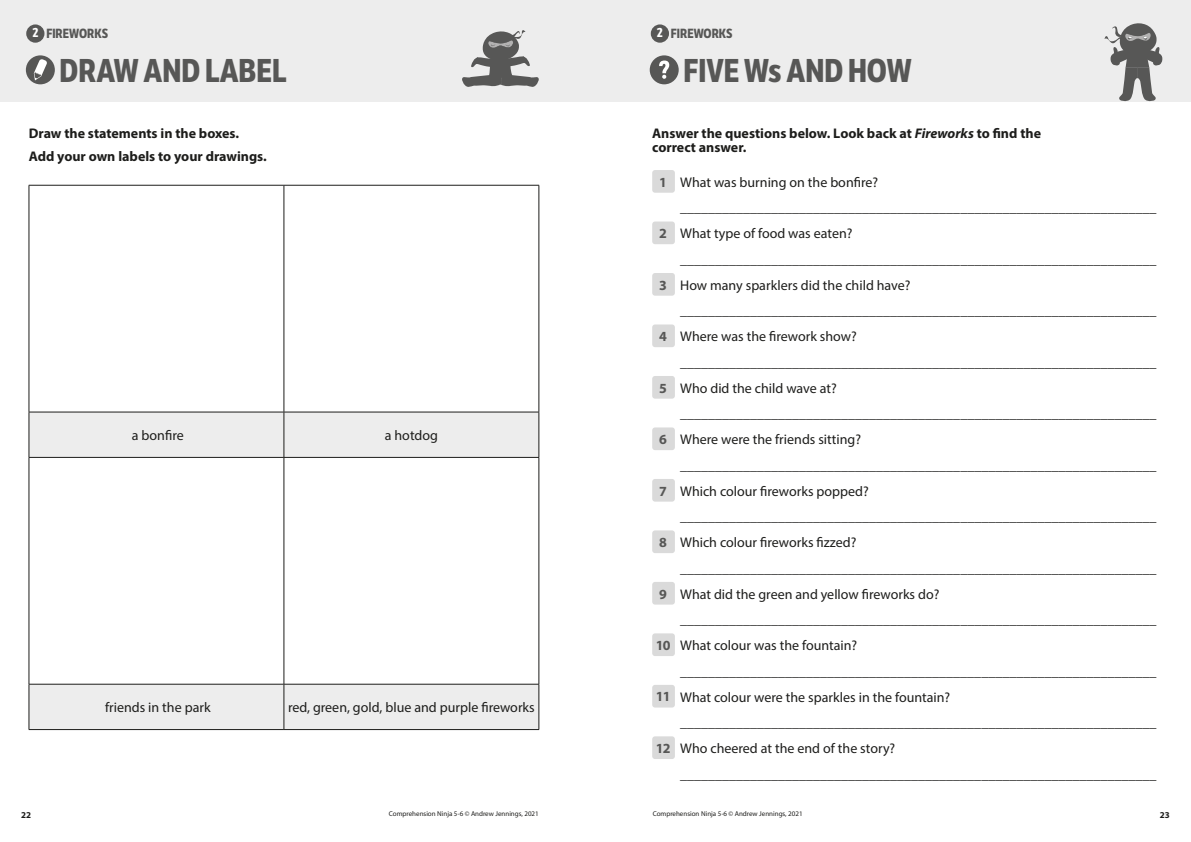
<style>
.page{position:relative;width:1191px;height:842px;background:#fff}
.page>*{position:absolute;margin:0;border:0;box-sizing:border-box;transform-origin:0 0}
.t1{font:700 32px "LFT Etica Condensed";color:#575756}
.t2{font:14px "Myriad Pro";color:#1d1d1b}
.t3{font:700 14px/23.1px "Myriad Pro";color:#1d1d1b}
.t4{font:700 12.9px "LFT Etica Condensed";color:#575756}
.t5{font:700 9px "Myriad Pro";color:#1d1d1b}
.t6{font:7px "Myriad Pro";color:#1d1d1b}
.s1{color:#fff}
.s2{font-style:italic}
.s3{font-weight:700;color:#575756}
</style>
<div class="page">
<div style="left:0;top:0;width:1191px;height:101px;background:#ededed"></div>
<svg style="left:30px;top:413px;width:508px;height:316px"></svg>
<hr style="left:29px;top:185px;width:255px;height:1px;background:#1d1d1b">
<hr style="left:29px;top:185px;width:1px;height:227px;background:#1d1d1b">
<hr style="left:284px;top:185px;width:255px;height:1px;background:#1d1d1b">
<hr style="left:538px;top:185px;width:1px;height:227px;background:#1d1d1b">
<hr style="left:29px;top:412px;width:1px;height:45px;background:#1d1d1b">
<hr style="left:538px;top:412px;width:1px;height:45px;background:#1d1d1b">
<hr style="left:29px;top:457px;width:255px;height:1px;background:#1d1d1b">
<hr style="left:29px;top:458px;width:1px;height:226px;background:#1d1d1b">
<hr style="left:284px;top:457px;width:255px;height:1px;background:#1d1d1b">
<hr style="left:538px;top:458px;width:1px;height:226px;background:#1d1d1b">
<hr style="left:29px;top:684px;width:1px;height:45px;background:#1d1d1b">
<hr style="left:538px;top:684px;width:1px;height:45px;background:#1d1d1b">
<hr style="left:284px;top:185px;width:1px;height:227px;background:#1d1d1b">
<hr style="left:29px;top:412px;width:255px;height:1px;background:#1d1d1b">
<hr style="left:284px;top:412px;width:255px;height:1px;background:#1d1d1b">
<hr style="left:284px;top:412px;width:1px;height:45px;background:#1d1d1b">
<hr style="left:284px;top:458px;width:1px;height:226px;background:#1d1d1b">
<hr style="left:29px;top:684px;width:255px;height:1px;background:#1d1d1b">
<hr style="left:284px;top:684px;width:255px;height:1px;background:#1d1d1b">
<hr style="left:284px;top:684px;width:1px;height:45px;background:#1d1d1b">
<hr style="left:29px;top:729px;width:255px;height:1px;background:#1d1d1b">
<hr style="left:284px;top:729px;width:255px;height:1px;background:#1d1d1b">
<div style="left:26px;top:55px;width:29px;height:29px;background:#575756;border-radius:50%"></div>
<svg style="left:34px;top:59px;width:13px;height:21px"></svg>
<div style="left:652px;top:170px;width:23px;height:23px;background:#dadada;border-radius:3px"></div>
<div style="left:652px;top:222px;width:23px;height:22px;background:#dadada;border-radius:3px"></div>
<div style="left:652px;top:273px;width:23px;height:23px;background:#dadada;border-radius:3px"></div>
<div style="left:652px;top:324px;width:23px;height:23px;background:#dadada;border-radius:3px"></div>
<div style="left:652px;top:376px;width:23px;height:23px;background:#dadada;border-radius:3px"></div>
<div style="left:652px;top:427px;width:23px;height:23px;background:#dadada;border-radius:3px"></div>
<div style="left:652px;top:479px;width:23px;height:23px;background:#dadada;border-radius:3px"></div>
<div style="left:652px;top:530px;width:23px;height:23px;background:#dadada;border-radius:3px"></div>
<div style="left:652px;top:582px;width:23px;height:23px;background:#dadada;border-radius:3px"></div>
<div style="left:652px;top:633px;width:23px;height:23px;background:#dadada;border-radius:3px"></div>
<div style="left:652px;top:685px;width:23px;height:22px;background:#dadada;border-radius:3px"></div>
<div style="left:652px;top:736px;width:23px;height:23px;background:#dadada;border-radius:3px"></div>
<div style="left:649px;top:55px;width:29px;height:29px;background:#575756;border-radius:50%"></div>
<svg style="left:659px;top:61px;width:10px;height:18px"></svg>
<svg style="left:1104px;top:23px;width:58px;height:79px"></svg>
<svg style="left:462px;top:30px;width:77px;height:57px"></svg>
<div style="left:26px;top:24px;width:18px;height:19px;background:#575756;border-radius:50%"></div>
<div style="left:651px;top:24px;width:18px;height:19px;background:#575756;border-radius:50%"></div>
<p class="t4" style="left:32px;top:25px;width:28px"><span class="s1">2</span> FIREWORKS</p>
<p class="t4" style="left:657px;top:25px;width:28px"><span class="s1">2</span> FIREWORKS</p>
<h1 class="t1" style="left:60px;top:52px;width:229px">DRAW AND LABEL</h1>
<p class="t3" style="left:29px;top:121px;width:240px">Draw the statements in the boxes.<br>Add your own labels to your drawings.</p>
<p class="t2" style="left:132px;top:427px;width:53px">a bonfire</p>
<p class="t2" style="left:385px;top:427px;width:55px">a hotdog</p>
<p class="t2" style="left:105px;top:699px;width:107px">friends in the park</p>
<p class="t2" style="left:288px;top:699px;width:248px">red, green, gold, blue and purple fireworks</p>
<h1 class="t1" style="left:683px;top:52px;width:230px">FIVE WS AND HOW</h1>
<p class="t3" style="left:652px;top:126px;width:390px;line-height:14.4px">Answer the questions below. Look back at <span class="s2">Fireworks</span> to find the correct answer.</p>
<p class="t2" style="left:659px;top:173px;width:220px"><span class="s3">1</span> What was burning on the bonfire?</p>
<p class="t2" style="left:680px;top:199px;width:478px">____________________________________________________________________</p>
<p class="t2" style="left:659px;top:225px;width:195px"><span class="s3">2</span> What type of food was eaten?</p>
<p class="t2" style="left:680px;top:251px;width:478px">____________________________________________________________________</p>
<p class="t2" style="left:659px;top:276px;width:253px"><span class="s3">3</span> How many sparklers did the child have?</p>
<p class="t2" style="left:680px;top:302px;width:478px">____________________________________________________________________</p>
<p class="t2" style="left:659px;top:328px;width:199px"><span class="s3">4</span> Where was the firework show?</p>
<p class="t2" style="left:680px;top:354px;width:478px">____________________________________________________________________</p>
<p class="t2" style="left:659px;top:379px;width:179px"><span class="s3">5</span> Who did the child wave at?</p>
<p class="t2" style="left:680px;top:405px;width:478px">____________________________________________________________________</p>
<p class="t2" style="left:659px;top:431px;width:203px"><span class="s3">6</span> Where were the friends sitting?</p>
<p class="t2" style="left:680px;top:456px;width:478px">____________________________________________________________________</p>
<p class="t2" style="left:659px;top:482px;width:211px"><span class="s3">7</span> Which colour fireworks popped?</p>
<p class="t2" style="left:680px;top:508px;width:478px">____________________________________________________________________</p>
<p class="t2" style="left:659px;top:534px;width:198px"><span class="s3">8</span> Which colour fireworks fizzed?</p>
<p class="t2" style="left:680px;top:559px;width:478px">____________________________________________________________________</p>
<p class="t2" style="left:659px;top:585px;width:282px"><span class="s3">9</span> What did the green and yellow fireworks do?</p>
<p class="t2" style="left:680px;top:611px;width:478px">____________________________________________________________________</p>
<p class="t2" style="left:655px;top:637px;width:203px"><span class="s3">10</span> What colour was the fountain?</p>
<p class="t2" style="left:680px;top:662px;width:477px">____________________________________________________________________</p>
<p class="t2" style="left:656px;top:688px;width:296px"><span class="s3">11</span> What colour were the sparkles in the fountain?</p>
<p class="t2" style="left:680px;top:714px;width:477px">____________________________________________________________________</p>
<p class="t2" style="left:656px;top:740px;width:241px"><span class="s3">12</span> Who cheered at the end of the story?</p>
<p class="t2" style="left:680px;top:765px;width:477px">____________________________________________________________________</p>
<p class="t5" style="left:21px;top:809px;width:11px">22</p>
<p class="t6" style="left:389px;top:809px;width:151px">Comprehension Ninja 5-6 © Andrew Jennings, 2021</p>
<p class="t6" style="left:652px;top:809px;width:151px">Comprehension Ninja 5-6 © Andrew Jennings, 2021</p>
<p class="t5" style="left:1159px;top:809px;width:11px">23</p>
</div>
